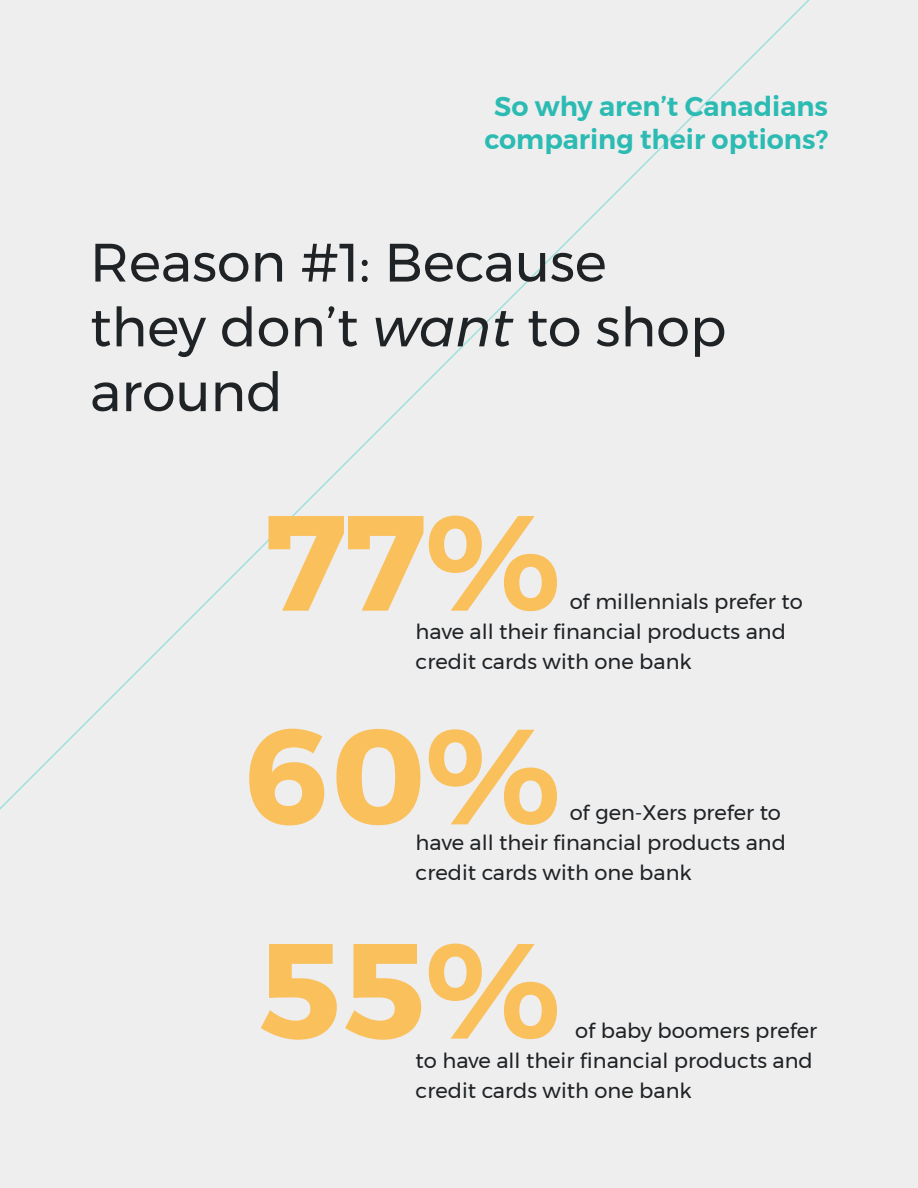
<style>
.page{position:relative;width:918px;height:1188px;background:#eee}
.page>*{position:absolute;margin:0;border:0;box-sizing:border-box;transform-origin:0 0}
.t1{font:700 135px/214px "Montserrat";color:#fac05c;text-align:justify}
.t2{font:54px/64.8px "Montserrat";color:#202326}
.t3{font:600 27px/32.4px "Montserrat";color:#2cbbb3;text-align:center}
.t4{font:21px/30px "Montserrat";color:#202326}
.s1{font-style:italic}
</style>
<div class="page">
<div style="left:0;top:0;width:905px;height:920px;background:#eee"></div>
<p class="t3" style="left:484px;top:90px;width:345px">So why aren’t Canadians comparing their options?</p>
<h2 class="t2" style="left:90px;top:229px;width:638px">Reason #1: Because they don’t <span class="s1">want</span> to shop around</h2>
<h1 class="t1" style="left:246px;top:456px;width:316px">77% 60% 55%</h1>
<p class="t4" style="left:416px;top:586px;width:389px;text-indent:154px">of millennials prefer to have all their financial products and credit cards with one bank</p>
<p class="t4" style="left:416px;top:798px;width:372px;text-indent:154px">of gen-Xers prefer to have all their financial products and credit cards with one bank</p>
<p class="t4" style="left:416px;top:1015px;width:403px;text-indent:160px">of baby boomers prefer to have all their financial products and credit cards with one bank</p>
</div>
